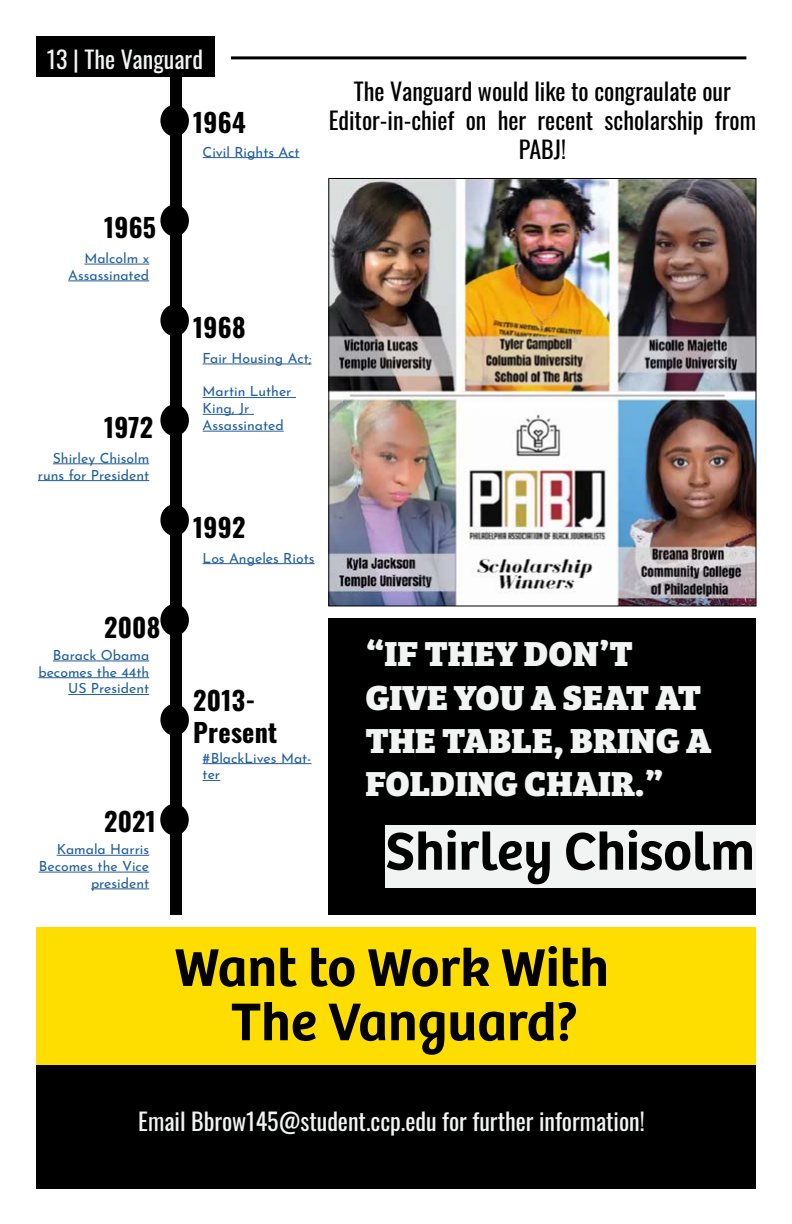
<style>
.page{position:relative;width:792px;height:1224px;background:#fff}
.page>*{position:absolute;margin:0;border:0;box-sizing:border-box;transform-origin:0 0}
.t1{font:600 55px "Bree";color:#000}
.t2{font:36px/43.2px "Bree Serif Eb";color:#f2f3f3}
.t3{font:700 26px/31.2px "Oswald";letter-spacing:.01em;color:#000}
.t4{font:24px/28.8px "Oswald";color:#000;text-align:center}
.t5{font:24px "Oswald";color:#f2f3f3}
.t6{font:14px/16.8px "Josefin Sans";color:#215e9e;text-align:right}
</style>
<div class="page">
<div style="left:329px;top:618px;width:427px;height:297px;background:#000"></div>
<div style="left:36px;top:1064px;width:720px;height:125px;background:#000"></div>
<div style="left:36px;top:36px;width:179px;height:41px;background:#000"></div>
<hr style="left:231px;top:56px;width:515px;height:3px;background:#000">
<div style="left:36px;top:927px;width:720px;height:137px;background:#fede01"></div>
<img style="left:331px;top:180px;width:423px;height:424px">
<div style="left:386px;top:825px;width:370px;height:63px;background:#f2f3f3"></div>
<div style="left:170px;top:77px;width:12px;height:838px;background:#000"></div>
<div style="left:160px;top:105px;width:29px;height:32px;background:#000;border-radius:50%"></div>
<div style="left:160px;top:205px;width:29px;height:31px;background:#000;border-radius:50%"></div>
<div style="left:160px;top:304px;width:29px;height:32px;background:#000;border-radius:50%"></div>
<div style="left:160px;top:404px;width:29px;height:32px;background:#000;border-radius:50%"></div>
<div style="left:160px;top:504px;width:29px;height:32px;background:#000;border-radius:50%"></div>
<div style="left:160px;top:604px;width:29px;height:32px;background:#000;border-radius:50%"></div>
<div style="left:160px;top:704px;width:29px;height:32px;background:#000;border-radius:50%"></div>
<div style="left:160px;top:804px;width:29px;height:32px;background:#000;border-radius:50%"></div>
<hr style="left:203px;top:157px;width:97px;height:1px;background:#215e9e">
<hr style="left:203px;top:364px;width:109px;height:1px;background:#215e9e">
<hr style="left:203px;top:397px;width:93px;height:1px;background:#215e9e">
<hr style="left:203px;top:414px;width:51px;height:1px;background:#215e9e">
<hr style="left:203px;top:431px;width:81px;height:1px;background:#215e9e">
<hr style="left:203px;top:563px;width:112px;height:1px;background:#215e9e">
<hr style="left:203px;top:763px;width:109px;height:1px;background:#215e9e">
<svg style="left:203px;top:780px;width:17px;height:1px"></svg>
<hr style="left:84px;top:264px;width:65px;height:1px;background:#215e9e">
<hr style="left:68px;top:281px;width:81px;height:1px;background:#215e9e">
<hr style="left:53px;top:463px;width:96px;height:1px;background:#215e9e">
<hr style="left:38px;top:480px;width:111px;height:1px;background:#215e9e">
<hr style="left:53px;top:661px;width:96px;height:1px;background:#215e9e">
<hr style="left:38px;top:677px;width:111px;height:1px;background:#215e9e">
<hr style="left:68px;top:694px;width:81px;height:1px;background:#215e9e">
<hr style="left:57px;top:855px;width:92px;height:1px;background:#215e9e">
<hr style="left:39px;top:872px;width:110px;height:1px;background:#215e9e">
<hr style="left:91px;top:889px;width:58px;height:1px;background:#215e9e">
<h3 class="t5" style="left:47px;top:38px;width:158px">13 | The Vanguard</h3>
<h3 class="t3" style="left:193px;top:109px;width:54px">1964</h3>
<p class="t6" style="left:203px;top:142px;width:98px">Civil Rights Act</p>
<h3 class="t4" style="left:329px;top:75px;width:429px">The Vanguard would like to congraulate our<br>Editor-in-chief on her recent scholarship from<br>PABJ!</h3>
<h3 class="t3" style="left:104px;top:214px;width:54px">1965</h3>
<p class="t6" style="left:68px;top:248px;width:83px">Malcolm x<br>Assassinated</p>
<h3 class="t3" style="left:104px;top:413px;width:51px">1972</h3>
<p class="t6" style="left:38px;top:448px;width:113px">Shirley Chisolm runs for President</p>
<h3 class="t3" style="left:104px;top:613px;width:58px">2008</h3>
<p class="t6" style="left:38px;top:645px;width:112px">Barack Obama becomes the 44th<br>US President</p>
<h3 class="t3" style="left:104px;top:807px;width:53px">2021</h3>
<p class="t6" style="left:39px;top:839px;width:112px">Kamala Harris<br>Becomes the Vice president</p>
<h3 class="t3" style="left:193px;top:313px;width:54px">1968</h3>
<p class="t6" style="left:203px;top:348px;width:110px">Fair Housing Act;</p>
<p class="t6" style="left:203px;top:381px;width:90px;text-align:left">Martin Luther<br>King, Jr<br>Assassinated</p>
<h3 class="t3" style="left:193px;top:513px;width:54px">1992</h3>
<p class="t6" style="left:203px;top:548px;width:113px">Los Angeles Riots</p>
<h3 class="t3" style="left:193px;top:687px;width:86px">2013-<br>Present</h3>
<p class="t6" style="left:203px;top:748px;width:110px;text-align:left">#BlackLives Mat&shy;ter</p>
<h2 class="t2" style="left:365px;top:630px;width:348px">“IF THEY DON’T<br>GIVE YOU A SEAT AT<br>THE TABLE, BRING A<br>FOLDING CHAIR.”</h2>
<h1 class="t1" style="left:386px;top:809px;width:371px">Shirley Chisolm</h1>
<h1 class="t1" style="left:175px;top:925px;width:436px">Want to Work With</h1>
<h1 class="t1" style="left:231px;top:979px;width:349px">The Vanguard?</h1>
<h3 class="t5" style="left:138px;top:1100px;width:508px">Email Bbrow145@student.ccp.edu for further information!</h3>
</div>
